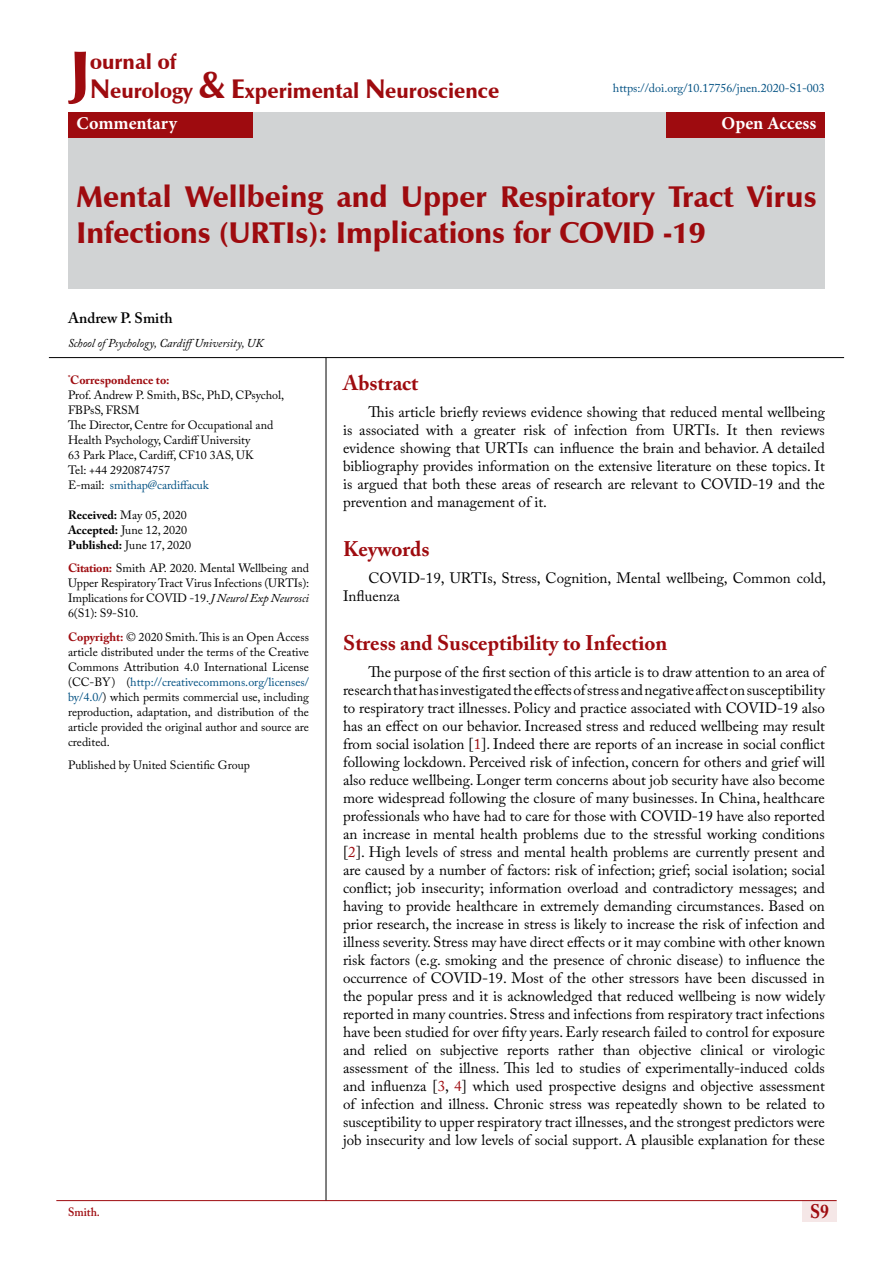
<style>
.page{position:relative;width:893px;height:1263px;background:#fff}
.page>*{position:absolute;margin:0;border:0;box-sizing:border-box;transform-origin:0 0}
.t1{font:900 62.1px "Zapf Humanist 601 BT";color:#9e0b0f}
.t2{font:900 30px/36px "Zapf Humanist 601 BT";color:#9e0b0f}
.t3{font:700 21px "Adobe Caslon Pro";color:#9e0b0f}
.t4{font:900 21px/29.4px "Zapf Humanist 601 BT";color:#9e0b0f}
.t5{font:700 19.5px "Adobe Caslon Pro";color:#9e0b0f;scale:.9 1}
.t6{font:700 18px "Minion Pro";color:#fff}
.t7{font:15px/18px "Adobe Caslon Pro";color:#000;text-align:justify}
.t8{font:600 15px "Adobe Caslon Pro";color:#000}
.t9{font:12px/15px "Adobe Caslon Pro";color:#000}
.t10{font:12px "Adobe Caslon Pro";color:#005082}
.t11{font:italic 12px "Adobe Caslon Pro";color:#000}
.t12{font:600 12px "Adobe Caslon Pro";color:#9e0b0f;scale:.95 1}
.s1{font-size:27px}
.s2{font-size:37.5px}
.s3{font-weight:700;color:#9e0b0f}
.s4{color:#005082}
.s5{font-weight:700}
.s6{font-style:italic}
.s7{color:#9e0b0f}
</style>
<div class="page">
<div style="left:802px;top:1200px;width:35px;height:21px;background:#f5e7e7"></div>
<hr style="left:56px;top:1200px;width:781px;height:1px;background:#9e0b0f">
<div style="left:68px;top:112px;width:757px;height:177px;background:#d1d3d4"></div>
<div style="left:68px;top:112px;width:185px;height:26px;background:#9e0b0f"></div>
<div style="left:666px;top:112px;width:159px;height:26px;background:#9e0b0f"></div>
<hr style="left:326px;top:357px;width:1px;height:843px;background:#000">
<hr style="left:49px;top:357px;width:795px;height:1px;background:#000">
<h1 class="t1" style="left:70px;top:34px;width:22px">J</h1>
<h3 class="t4" style="left:90px;top:47px;width:410px">ournal of<br><span class="s1">N</span>eurology <span class="s2">&amp;</span> <span class="s1">E</span>xperimental <span class="s1">N</span>euroscience</h3>
<p class="t10" style="left:613px;top:81px;width:214px">https://doi.org/10.17756/jnen.2020-S1-003</p>
<p class="t6" style="left:77px;top:111px;width:102px">Commentary</p>
<p class="t6" style="left:721px;top:111px;width:96px">Open Access</p>
<h2 class="t2" style="left:77px;top:179px;width:741px">Mental Wellbeing and Upper Respiratory Tract Virus<br>Infections (URTIs): Implications for COVID -19</h2>
<p class="t8" style="left:68px;top:309px;width:106px">Andrew P. Smith</p>
<p class="t11" style="left:68px;top:336px;width:197px">School of Psychology, CardiffUniversity, UK</p>
<p class="t9" style="left:68px;top:372px;width:218px"><sup>*</sup><span class="s3">Correspondence to:<br></span>Prof. Andrew P. Smith, BSc, PhD, CPsychol,<br>FBPsS, FRSM<br>The Director, Centre for Occupational and<br>Health Psychology, Cardiff University<br>63 Park Place, Cardiff, CF10 3AS, UK<br>Tel: +44 2920874757<br>E-mail: <span class="s4">smithap@cardiffacuk</span></p>
<p class="t9" style="left:68px;top:507px;width:125px"><span class="s5">Received:</span> May 05, 2020<br><span class="s5">Accepted:</span> June 12, 2020<br><span class="s5">Published:</span> June 17, 2020</p>
<p class="t9" style="left:68px;top:561px;width:243px;text-align:justify"><span class="s3">Citation:</span> Smith AP. 2020. Mental Wellbeing and Upper Respiratory Tract Virus Infections (URTIs):<br>Implications for COVID -19. <span class="s6">J Neurol Exp Neurosci </span>6(S1): S9-S10.</p>
<p class="t9" style="left:68px;top:629px;width:242px;text-align:justify"><span class="s3">Copyright:</span> © 2020 Smith. This is an Open Access article distributed under the terms of the Creative Commons Attribution 4.0 International License (CC-BY) (<span class="s4">http://creativecommons.org/licenses/ by/4.0/</span>) which permits commercial use, including reproduction, adaptation, and distribution of the article provided the original author and source are credited.</p>
<p class="t9" style="left:68px;top:758px;width:183px">Published by United Scientific Group</p>
<h3 class="t3" style="left:343px;top:371px;width:77px">Abstract</h3>
<p class="t7" style="left:343px;top:403px;width:483px;text-indent:26px">This article briefly reviews evidence showing that reduced mental wellbeing is associated with a greater risk of infection from URTIs. It then reviews evidence showing that URTIs can influence the brain and behavior. A detailed bibliography provides information on the extensive literature on these topics. It is argued that both these areas of research are relevant to COVID-19 and the prevention and management of it.</p>
<h3 class="t3" style="left:343px;top:537px;width:88px">Keywords</h3>
<p class="t7" style="left:343px;top:569px;width:484px;text-indent:26px">COVID-19, URTIs, Stress, Cognition, Mental wellbeing, Common cold,<br>Influenza</p>
<h3 class="t3" style="left:343px;top:631px;width:326px">Stress and Susceptibility to Infection</h3>
<p class="t7" style="left:343px;top:663px;width:483px;text-indent:26px">The purpose of the first section of this article is to draw attention to an area of research that has investigated the effects of stress and negative affect on susceptibility to respiratory tract illnesses. Policy and practice associated with COVID-19 also has an effect on our behavior. Increased stress and reduced wellbeing may result from social isolation [<span class="s7">1</span>]. Indeed there are reports of an increase in social conflict following lockdown. Perceived risk of infection, concern for others and grief will also reduce wellbeing. Longer term concerns about job security have also become more widespread following the closure of many businesses. In China, healthcare professionals who have had to care for those with COVID-19 have also reported an increase in mental health problems due to the stressful working conditions [<span class="s7">2</span>]. High levels of stress and mental health problems are currently present and are caused by a number of factors: risk of infection; grief; social isolation; social conflict; job insecurity; information overload and contradictory messages; and having to provide healthcare in extremely demanding circumstances. Based on prior research, the increase in stress is likely to increase the risk of infection and illness severity. Stress may have direct effects or it may combine with other known risk factors (e.g. smoking and the presence of chronic disease) to influence the occurrence of COVID-19. Most of the other stressors have been discussed in the popular press and it is acknowledged that reduced wellbeing is now widely reported in many countries. Stress and infections from respiratory tract infections have been studied for over fifty years. Early research failed to control for exposure and relied on subjective reports rather than objective clinical or virologic assessment of the illness. This led to studies of experimentally-induced colds and influenza [<span class="s7">3</span>, <span class="s7">4</span>] which used prospective designs and objective assessment of infection and illness. Chronic stress was repeatedly shown to be related to susceptibility to upper respiratory tract illnesses, and the strongest predictors were job insecurity and low levels of social support. A plausible explanation for these</p>
<p class="t12" style="left:68px;top:1204px;width:35px">Smith.</p>
<h3 class="t5" style="left:810px;top:1200px;width:22px">S9</h3>
</div>
